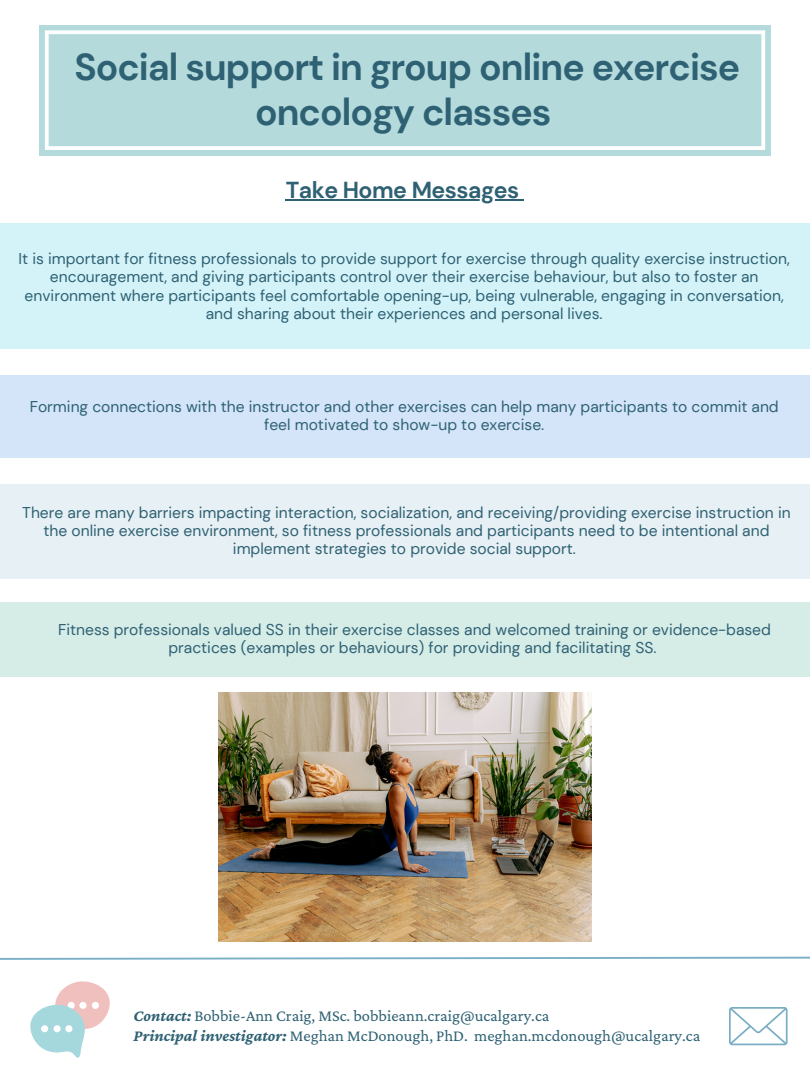
<style>
.page{position:relative;width:810px;height:1080px;background:#fff}
.page>*{position:absolute;margin:0;border:0;box-sizing:border-box;transform-origin:0 0}
.t1{font:700 37.44px/44.5px "DM Sans";letter-spacing:-.025em;color:#2e6173;text-align:center}
.t2{font:700 23.06px "DM Sans";letter-spacing:-.02em;color:#2e6173}
.t3{font:16.44px "Crimson Pro";color:#2e6173}
.t4{font:15.62px/18.2px "DM Sans";color:#2e6173;text-align:center}
.s1{font-weight:700;font-style:italic}
</style>
<div class="page">
<div style="left:39px;top:25px;width:732px;height:131px;background:#b4dadb"></div>
<svg style="left:45px;top:30px;width:720px;height:120px"></svg>
<svg style="left:30px;top:981px;width:80px;height:77px"></svg>
<svg style="left:0;top:956px;width:810px;height:4px"></svg>
<svg style="left:729px;top:1007px;width:59px;height:38px"></svg>
<img style="left:218px;top:692px;width:374px;height:249px">
<hr style="left:286px;top:199px;width:233px;height:2px;background:#2e6173">
<div style="left:0;top:375px;width:810px;height:82px;background:#d4e5f9"></div>
<div style="left:0;top:484px;width:810px;height:94px;background:#e7f0f4"></div>
<div style="left:0;top:602px;width:810px;height:75px;background:#d6ece7"></div>
<div style="left:0;top:224px;width:810px;height:125px;background:#d4f3f9"></div>
<p class="t1" style="left:74px;top:45px;width:667px">Social support in group online exercise oncology classes</p>
<p class="t2" style="left:286px;top:175px;width:235px">Take Home Messages</p>
<p class="t4" style="left:19px;top:250px;width:773px">It is important for fitness professionals to provide support for exercise through quality exercise instruction, encouragement, and giving participants control over their exercise behaviour, but also to foster an environment where participants feel comfortable opening-up, being vulnerable, engaging in conversation, and sharing about their experiences and personal lives.</p>
<p class="t4" style="left:30px;top:398px;width:751px">Forming connections with the instructor and other exercises can help many participants to commit and feel motivated to show-up to exercise.</p>
<p class="t4" style="left:22px;top:503px;width:770px">There are many barriers impacting interaction, socialization, and receiving/providing exercise instruction in the online exercise environment, so fitness professionals and participants need to be intentional and implement strategies to provide social support.</p>
<p class="t4" style="left:58px;top:621px;width:714px">Fitness professionals valued SS in their exercise classes and welcomed training or evidence-based practices (examples or behaviours) for providing and facilitating SS.</p>
<p class="t3" style="left:134px;top:1007px;width:417px"><span class="s1">Contact:</span> Bobbie-Ann Craig, MSc. bobbieann.craig@ucalgary.ca</p>
<p class="t3" style="left:134px;top:1026px;width:568px"><span class="s1">Principal investigator:</span> Meghan McDonough, PhD. meghan.mcdonough@ucalgary.ca</p>
</div>
